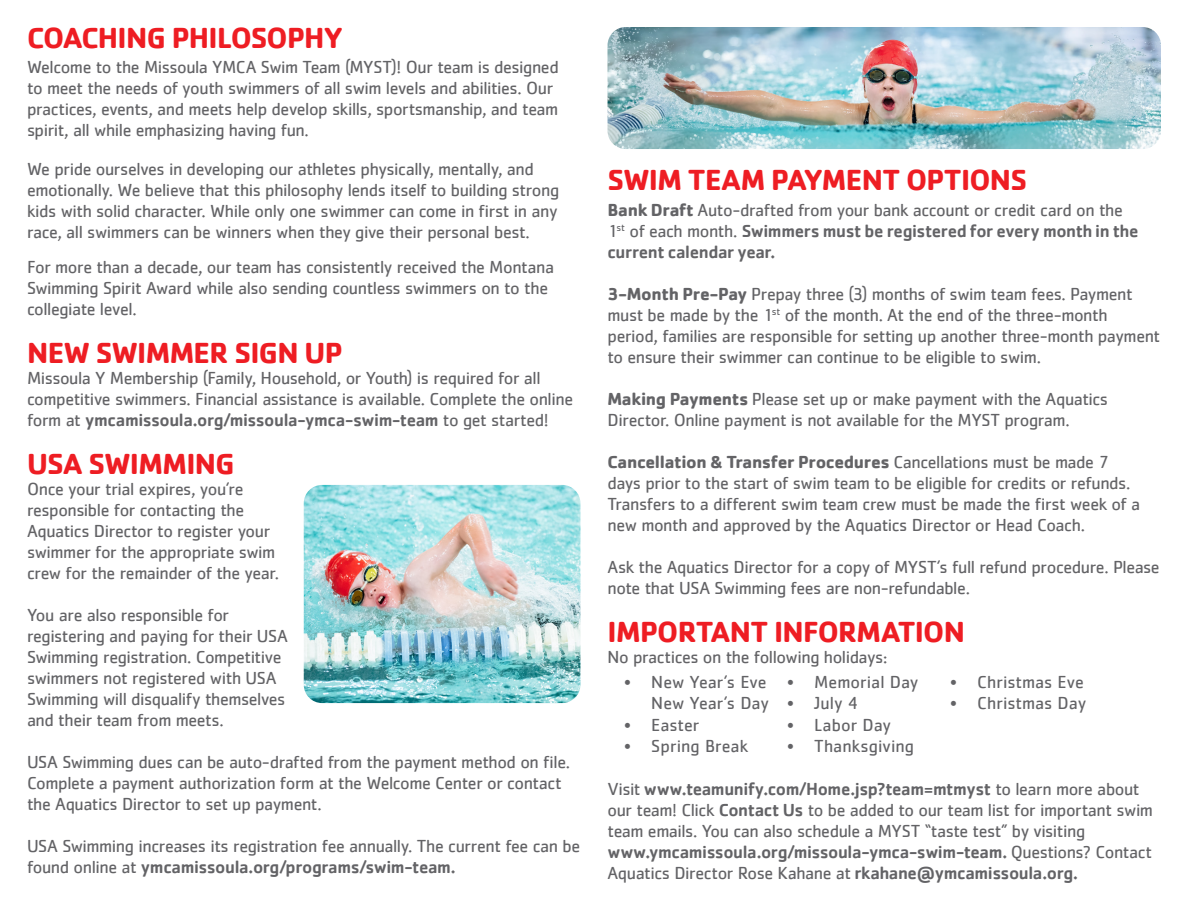
<style>
.page{position:relative;width:1188px;height:918px;background:#fff}
.page>*{position:absolute;margin:0;border:0;box-sizing:border-box;transform-origin:0 0}
._02a_Headline{font:700 30px "Cachet";letter-spacing:-.02em;color:#ee1d23}
.Body_Copy{font:700 30px "Cachet";letter-spacing:-.025em;color:#ee1d23}
._06b_Intro_text{font:18px/21px "Cachet";letter-spacing:-.025em;color:#636366}
.Body_Copy-2{font:18px/21px "Cachet";letter-spacing:-.025em;color:#636366}
._02a_Headline-2{font:18px/21px "Cachet";letter-spacing:-.025em;color:#636366}
.t1{font:500 18px/21px "Cachet";letter-spacing:-.02em;color:#636366}
._06b_Intro_text-2{font:18px/21.6px "Cachet";letter-spacing:-.005em;color:#636366;text-align:right}
._06b_Intro_text-3{font:18px "Cachet";color:#636366}
._06b_Intro_text-4{font:18px "Cachet";letter-spacing:.005em;color:#636366}
.s1{font-weight:500}
.s2{font-weight:700}
.s3{font-weight:400}
</style>
<div class="page">
<img style="left:304px;top:485px;width:276px;height:218px">
<img style="left:608px;top:27px;width:553px;height:122px">
<p class="Body_Copy" style="left:27px;top:18px;width:317px">COACHING PHILOSOPHY</p>
<p class="Body_Copy-2" style="left:27px;top:56px;width:533px">Welcome to the Missoula YMCA Swim Team (MYST)! Our team is designed to meet the needs of youth swimmers of all swim levels and abilities. Our practices, events, and meets help develop skills, sportsmanship, and team spirit, all while emphasizing having fun.</p>
<p class="_06b_Intro_text" style="left:27px;top:158px;width:534px">We pride ourselves in developing our athletes physically, mentally, and emotionally. We believe that this philosophy lends itself to building strong kids with solid character. While only one swimmer can come in first in any race, all swimmers can be winners when they give their personal best.</p>
<p class="_06b_Intro_text" style="left:27px;top:256px;width:529px">For more than a decade, our team has consistently received the Montana<br>Swimming Spirit Award while also sending countless swimmers on to the collegiate level.</p>
<p class="_02a_Headline" style="left:27px;top:333px;width:317px">NEW SWIMMER SIGN UP</p>
<p class="_02a_Headline-2" style="left:27px;top:367px;width:548px">Missoula Y Membership (Family, Household, or Youth) is required for all competitive swimmers. Financial assistance is available. Complete the online form at <span class="s1">ymcamissoula.org/missoula-ymca-swim-team</span> to get started!</p>
<p class="_02a_Headline" style="left:27px;top:444px;width:209px">USA SWIMMING</p>
<p class="_06b_Intro_text" style="left:27px;top:478px;width:253px">Once your trial expires, you’re responsible for contacting the Aquatics Director to register your swimmer for the appropriate swim crew for the remainder of the year.</p>
<p class="_06b_Intro_text" style="left:27px;top:604px;width:262px">You are also responsible for registering and paying for their USA Swimming registration. Competitive swimmers not registered with USA Swimming will disqualify themselves and their team from meets.</p>
<p class="_06b_Intro_text" style="left:27px;top:751px;width:545px">USA Swimming dues can be auto-drafted from the payment method on file.<br>Complete a payment authorization form at the Welcome Center or contact the Aquatics Director to set up payment.</p>
<p class="_06b_Intro_text" style="left:27px;top:835px;width:555px">USA Swimming increases its registration fee annually. The current fee can be found online at <span class="s1">ymcamissoula.org/programs/swim-team.</span></p>
<p class="Body_Copy" style="left:608px;top:161px;width:421px">SWIM TEAM PAYMENT OPTIONS</p>
<p class="t1" style="left:608px;top:199px;width:533px"><span class="s2">Bank Draft</span> <span class="s3">Auto-drafted from your bank account or credit card on the<br>1</span><sup>st</sup> <span class="s3">of each month.</span> Swimmers must be registered for every month in the current calendar year.</p>
<p class="_06b_Intro_text" style="left:608px;top:283px;width:554px"><span class="s2">3-Month Pre-Pay</span> Prepay three (3) months of swim team fees. Payment must be made by the 1<sup>st</sup> of the month. At the end of the three-month period, families are responsible for setting up another three-month payment to ensure their swimmer can continue to be eligible to swim.</p>
<p class="_06b_Intro_text" style="left:608px;top:388px;width:502px"><span class="s2">Making Payments</span> Please set up or make payment with the Aquatics<br>Director. Online payment is not available for the MYST program.</p>
<p class="_06b_Intro_text" style="left:607px;top:451px;width:534px"><span class="s2">Cancellation &amp; Transfer Procedures</span> Cancellations must be made 7 days prior to the start of swim team to be eligible for credits or refunds.<br>Transfers to a different swim team crew must be made the first week of a new month and approved by the Aquatics Director or Head Coach.</p>
<p class="_06b_Intro_text" style="left:607px;top:556px;width:554px">Ask the Aquatics Director for a copy of MYST’s full refund procedure. Please note that USA Swimming fees are non-refundable.</p>
<p class="_02a_Headline" style="left:607px;top:612px;width:359px">IMPORTANT INFORMATION</p>
<p class="_06b_Intro_text" style="left:607px;top:646px;width:281px">No practices on the following holidays:</p>
<p class="_06b_Intro_text-2" style="left:624px;top:670px;width:146px">• New Year’s Eve<br>New Year’s Day</p>
<p class="_06b_Intro_text" style="left:624px;top:714px;width:77px">• Easter</p>
<p class="_06b_Intro_text-4" style="left:624px;top:736px;width:125px">• Spring Break</p>
<p class="_06b_Intro_text-3" style="left:787px;top:671px;width:133px">• Memorial Day</p>
<p class="_06b_Intro_text" style="left:787px;top:692px;width:72px">• July 4</p>
<p class="_06b_Intro_text-3" style="left:787px;top:714px;width:105px">• Labor Day</p>
<p class="_06b_Intro_text-4" style="left:787px;top:736px;width:128px">• Thanksgiving</p>
<p class="_06b_Intro_text-3" style="left:950px;top:671px;width:135px">• Christmas Eve</p>
<p class="_06b_Intro_text-2" style="left:950px;top:692px;width:138px">• Christmas Day</p>
<p class="_06b_Intro_text" style="left:607px;top:778px;width:547px">Visit <span class="s1">www.teamunify.com/Home.jsp?team=mtmyst</span> to learn more about our team! Click <span class="s1">Contact Us</span> to be added to our team list for important swim team emails. You can also schedule a MYST “taste test” by visiting <span class="s1">www.ymcamissoula.org/missoula-ymca-swim-team.</span> Questions? Contact Aquatics Director Rose Kahane at <span class="s1">rkahane@ymcamissoula.org.</span></p>
</div>
